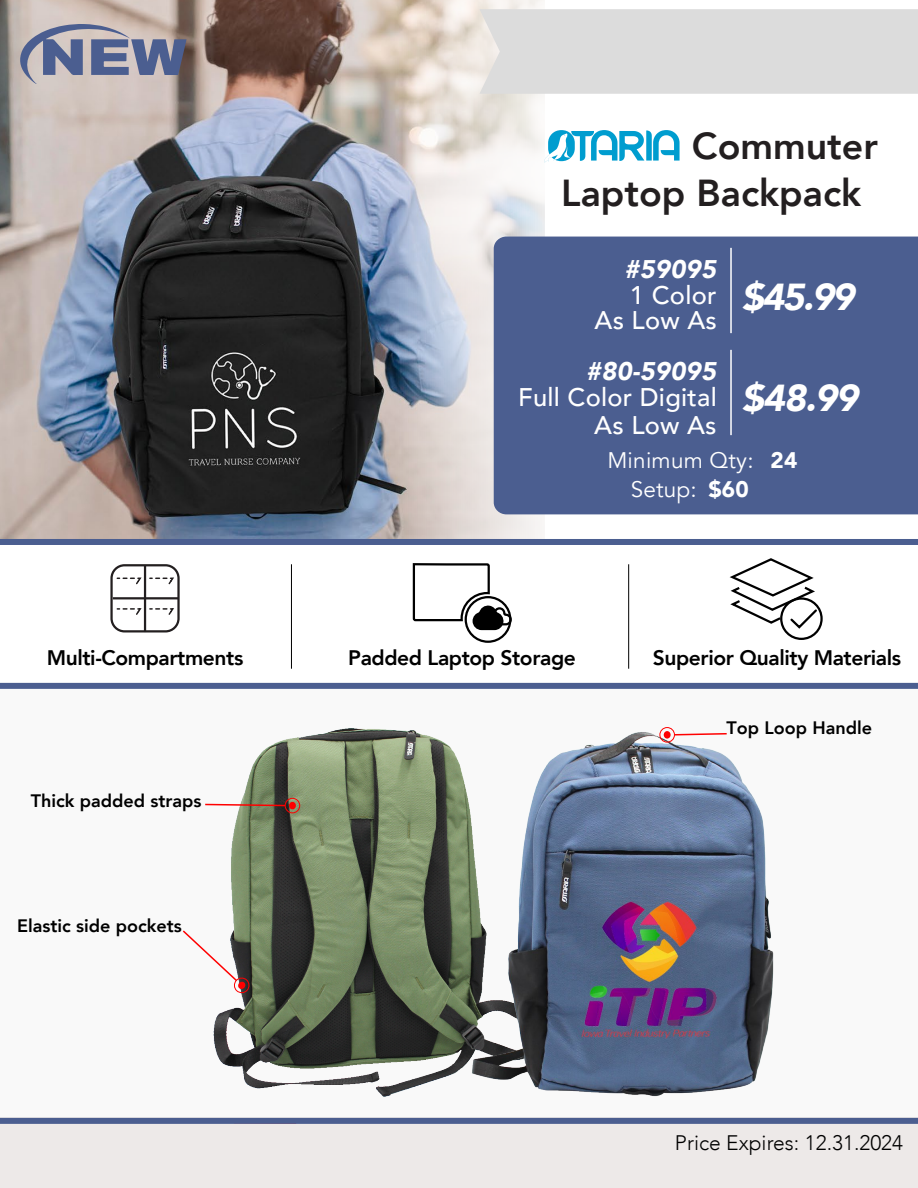
<style>
.page{position:relative;width:918px;height:1188px;background:#fff}
.page>*{position:absolute;margin:0;border:0;box-sizing:border-box;transform-origin:0 0}
.t1{font:800 37.5px "Avenir";color:#231f20}
.t2{font:italic 900 37.5px "Avenir";letter-spacing:-.04em;color:#fff}
.t3{font:500 25.5px/25.5px "Avenir";letter-spacing:.01em;color:#fff;text-align:right}
.t4{font:italic 900 25.5px "Avenir";letter-spacing:.01em;color:#fff}
.t5{font:22.5px/28.5px "Avenir";letter-spacing:.01em;color:#fff}
.t6{font:800 21px "Avenir";letter-spacing:-.02em;color:#000}
.t7{font:300 21px "Avenir";color:#000}
.t8{font:800 18px "Avenir";color:#000}
.s1{font-weight:900}
</style>
<div class="page">
<div style="left:0;top:690px;width:918px;height:431px;background:#f9f9f9"></div>
<img style="left:0;top:0;width:393px;height:539px">
<svg style="left:393px;top:0;width:525px;height:539px"></svg>
<div style="left:0;top:1117px;width:918px;height:71px;background:#ede9e8"></div>
<img style="left:141px;top:682px;width:475px;height:436px">
<img style="left:397px;top:689px;width:482px;height:429px">
<svg style="left:675px;top:732px;width:53px;height:4px"></svg>
<div style="left:664px;top:731px;width:7px;height:8px;background:#f00;border-radius:50%"></div>
<div style="left:659px;top:727px;width:16px;height:16px;border:1px solid #f00;border-radius:50%"></div>
<svg style="left:181px;top:929px;width:70px;height:65px"></svg>
<svg style="left:204px;top:803px;width:81px;height:4px"></svg>
<div style="left:289px;top:802px;width:7px;height:7px;background:#f00;border-radius:50%"></div>
<div style="left:285px;top:798px;width:15px;height:15px;border:1px solid #f00;border-radius:50%"></div>
<div style="left:494px;top:237px;width:424px;height:277px;background:#4b5e90"></div>
<hr style="left:730px;top:350px;width:2px;height:85px;background:#fff">
<hr style="left:730px;top:248px;width:2px;height:85px;background:#fff">
<hr style="left:628px;top:564px;width:1px;height:105px;background:#000">
<hr style="left:291px;top:564px;width:1px;height:105px;background:#000">
<div style="left:0;top:539px;width:918px;height:6px;background:#4b5e90"></div>
<div style="left:0;top:683px;width:918px;height:6px;background:#4b5e90"></div>
<div style="left:0;top:1118px;width:918px;height:6px;background:#4b5e90"></div>
<div style="left:479px;top:9px;width:439px;height:85px;background:#dcdcdc"></div>
<svg style="left:19px;top:24px;width:168px;height:60px;background:#9494a5"></svg>
<svg style="left:545px;top:130px;width:135px;height:33px"></svg>
<div style="left:780px;top:597px;width:43px;height:43px;border:2px solid #000;border-radius:50%"></div>
<svg style="left:729px;top:558px;width:90px;height:72px"></svg>
<div style="left:110px;top:564px;width:70px;height:68px;border:2px solid #231f20;border-radius:13px"></div>
<hr style="left:144px;top:565px;width:2px;height:67px;background:#231f20">
<hr style="left:113px;top:597px;width:65px;height:2px;background:#231f20">
<svg style="left:117px;top:577px;width:25px;height:8px"></svg>
<svg style="left:150px;top:577px;width:24px;height:8px"></svg>
<svg style="left:117px;top:608px;width:25px;height:7px"></svg>
<svg style="left:150px;top:608px;width:24px;height:7px"></svg>
<div style="left:465px;top:596px;width:46px;height:47px;border:2px solid #000;border-radius:50%"></div>
<svg style="left:412px;top:563px;width:100px;height:68px"></svg>
<h1 class="t1" style="left:692px;top:117px;width:188px">Commuter</h1>
<h1 class="t1" style="left:561px;top:163px;width:302px">Laptop Backpack</h1>
<p class="t4" style="left:624px;top:249px;width:93px">#59095</p>
<p class="t3" style="left:595px;top:281px;width:124px">1 Color<br>As Low As</p>
<h1 class="t2" style="left:742px;top:266px;width:114px">$45.99</h1>
<p class="t4" style="left:586px;top:351px;width:132px">#80-59095</p>
<p class="t3" style="left:518px;top:382px;width:200px;line-height:27.6px">Full Color Digital<br>As Low As</p>
<h1 class="t2" style="left:742px;top:367px;width:118px">$48.99</h1>
<p class="t5" style="left:631px;top:447px;width:168px;text-indent:-23px">Minimum Qty: <span class="s1">24<br></span>Setup: <span class="s1">$60</span></p>
<p class="t6" style="left:47px;top:641px;width:198px">Multi-Compartments</p>
<p class="t6" style="left:348px;top:642px;width:229px">Padded Laptop Storage</p>
<p class="t6" style="left:653px;top:642px;width:250px">Superior Quality Materials</p>
<p class="t8" style="left:31px;top:787px;width:172px">Thick padded straps</p>
<p class="t8" style="left:17px;top:912px;width:166px">Elastic side pockets</p>
<p class="t8" style="left:726px;top:713px;width:147px">Top Loop Handle</p>
<p class="t7" style="left:675px;top:1130px;width:230px">Price Expires: 12.31.2024</p>
</div>
